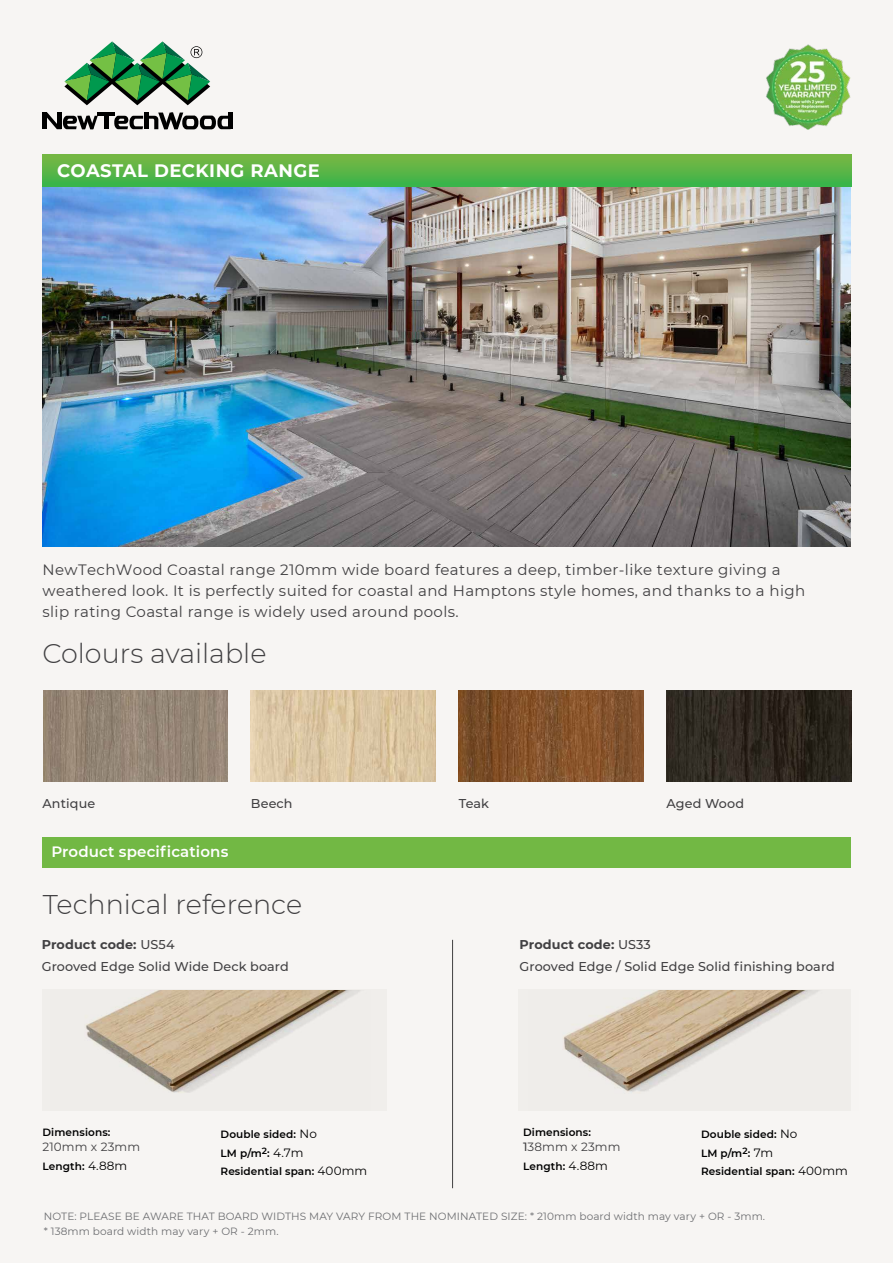
<style>
.page{position:relative;width:893px;height:1263px;background:#f7f5f3}
.page>*{position:absolute;margin:0;border:0;box-sizing:border-box;transform-origin:0 0}
.t1{font:300 27px "Montserrat";color:#414042}
.t2{font:700 18px "Montserrat";letter-spacing:.025em;color:#fff}
.t3{font:15px/21px "Montserrat";letter-spacing:.025em;color:#414042}
.t4{font:600 15px "Montserrat";letter-spacing:.01em;color:#fff}
.t5{font:500 12.75px "Montserrat";letter-spacing:.01em;color:#414042}
.t6{font:700 12.75px "Montserrat";letter-spacing:.01em;color:#414042}
.t7{font:12px "Montserrat";letter-spacing:.01em;color:#414042}
.t8{font:600 10.5px/18.6px "Montserrat";letter-spacing:.01em;color:#000}
.t9{font:10.5px/14.7px "Montserrat";letter-spacing:.01em;color:#6d6e71}
.s1{font-weight:500}
.s2{font-weight:400;font-size:12px}
</style>
<div class="page">
<img style="left:43px;top:187px;width:807px;height:359px">
<img style="left:766px;top:44px;width:84px;height:85px">
<div style="left:43px;top:155px;width:808px;height:32px;background:linear-gradient(to bottom,#7bb743,#38b44a)"></div>
<hr style="left:228px;top:113px;width:4px;height:16px;background:#000">
<div style="left:104px;top:113px;width:5px;height:16px;background:#000"></div>
<hr style="left:98px;top:113px;width:17px;height:3px;background:#000">
<svg style="left:43px;top:113px;width:55px;height:16px"></svg>
<svg style="left:114px;top:113px;width:114px;height:16px"></svg>
<svg style="left:64px;top:41px;width:146px;height:64px"></svg>
<img style="left:459px;top:690px;width:184px;height:91px">
<img style="left:251px;top:690px;width:184px;height:91px">
<img style="left:666px;top:690px;width:185px;height:91px">
<img style="left:43px;top:690px;width:185px;height:91px">
<div style="left:43px;top:837px;width:808px;height:30px;background:#72b844"></div>
<hr style="left:452px;top:940px;width:1px;height:248px;background:#414042">
<div style="left:42px;top:989px;width:344px;height:122px;background:#f0eeeb"></div>
<div style="left:518px;top:989px;width:333px;height:122px;background:#f0eeeb"></div>
<img style="left:563px;top:991px;width:255px;height:101px">
<img style="left:85px;top:991px;width:274px;height:102px">
<p class="t2" style="left:57px;top:158px;width:264px">COASTAL DECKING RANGE</p>
<p class="t3" style="left:43px;top:559px;width:764px">NewTechWood Coastal range 210mm wide board features a deep, timber-like texture giving a weathered look. It is perfectly suited for coastal and Hamptons style homes, and thanks to a high slip rating Coastal range is widely used around pools.</p>
<h1 class="t1" style="left:43px;top:635px;width:225px">Colours available</h1>
<p class="t5" style="left:43px;top:795px;width:54px">Antique</p>
<p class="t5" style="left:251px;top:795px;width:43px">Beech</p>
<p class="t5" style="left:459px;top:795px;width:32px">Teak</p>
<p class="t5" style="left:667px;top:795px;width:79px">Aged Wood</p>
<p class="t4" style="left:51px;top:841px;width:178px">Product specifications</p>
<h1 class="t1" style="left:43px;top:886px;width:261px">Technical reference</h1>
<p class="t6" style="left:42px;top:935px;width:134px">Product code: <span class="s1">US54</span></p>
<p class="t6" style="left:520px;top:935px;width:133px">Product code: <span class="s1">US33</span></p>
<p class="t5" style="left:42px;top:957px;width:249px">Grooved Edge Solid Wide Deck board</p>
<p class="t5" style="left:520px;top:957px;width:317px">Grooved Edge / Solid Edge Solid finishing board</p>
<p class="t8" style="left:43px;top:1122px;width:69px">Dimensions:</p>
<p class="t7" style="left:43px;top:1139px;width:99px">210mm x 23mm</p>
<p class="t8" style="left:43px;top:1156px;width:86px">Length: <span class="s2">4.88m</span></p>
<p class="t8" style="left:221px;top:1124px;width:148px">Double sided: <span class="s2">No<br></span>LM p/m<sup>2</sup>: <span class="s2">4.7m<br></span>Residential span: <span class="s2">400mm</span></p>
<p class="t8" style="left:523px;top:1122px;width:69px">Dimensions:</p>
<p class="t7" style="left:523px;top:1138px;width:99px"><span class="s1">1</span>38mm x 23mm</p>
<p class="t8" style="left:523px;top:1156px;width:86px">Length: <span class="s2">4.88m</span></p>
<p class="t8" style="left:701px;top:1124px;width:148px">Double sided: <span class="s2">No<br></span>LM p/m<sup>2</sup>: <span class="s2">7m<br></span>Residential span: <span class="s2">400mm</span></p>
<p class="t9" style="left:44px;top:1208px;width:723px">NOTE: PLEASE BE AWARE THAT BOARD WIDTHS MAY VARY FROM THE NOMINATED SIZE: * 210mm board width may vary + OR - 3mm. * 138mm board width may vary + OR - 2mm.</p>
</div>
